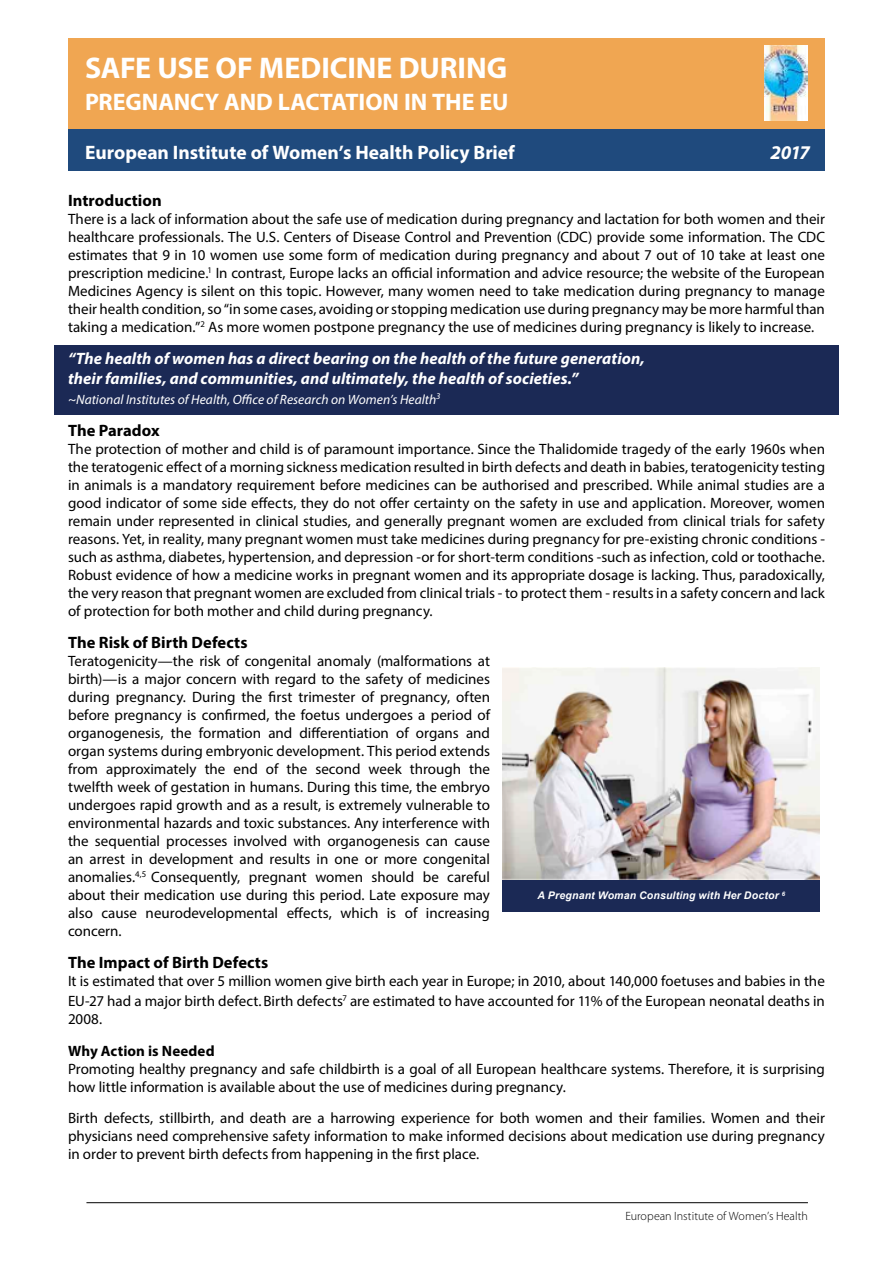
<style>
.page{position:relative;width:893px;height:1263px;background:#fff}
.page>*{position:absolute;margin:0;border:0;box-sizing:border-box;transform-origin:0 0}
.t1{font:700 30px "Myriad Pro";letter-spacing:-.005em;color:#fff}
.t2{font:700 24px "Myriad Pro";letter-spacing:-.005em;color:#fff}
.t3{font:700 19.5px "Myriad Pro";color:#fff}
.t4{font:italic 700 19.5px "Myriad Pro";color:#fff}
.t5{font:italic 700 16.5px/19.5px "Myriad Pro";letter-spacing:.005em;color:#fff}
.t6{font:700 16.5px "Myriad Pro";letter-spacing:.005em;color:#000}
.t7{font:15px/18px "Myriad Pro";color:#000;text-align:justify}
.t8{font:700 15px "Myriad Pro";letter-spacing:.005em;color:#000}
.t9{font:italic 13.5px "Myriad Pro";color:#fff}
.t10{font:300 12px "Myriad Pro";letter-spacing:.005em;color:#000}
.t11{font:italic 700 10.5px "Arial";letter-spacing:.02em;color:#fff}
</style>
<div class="page">
<div style="left:54px;top:345px;width:785px;height:70px;background:#1b2955"></div>
<div style="left:68px;top:38px;width:757px;height:91px;background:#f0a652"></div>
<div style="left:68px;top:129px;width:757px;height:42px;background:#1f4a7d"></div>
<img style="left:764px;top:45px;width:43px;height:75px">
<hr style="left:86px;top:1202px;width:722px;height:1px;background:#000">
<div style="left:503px;top:879px;width:317px;height:33px;background:#1b2955"></div>
<img style="left:503px;top:668px;width:317px;height:211px">
<h1 class="t1" style="left:85px;top:48px;width:424px">SAFE USE OF MEDICINE DURING</h1>
<h2 class="t2" style="left:85px;top:87px;width:425px">PREGNANCY AND LACTATION IN THE EU</h2>
<h3 class="t3" style="left:85px;top:140px;width:431px">European Institute of Women’s Health Policy Brief</h3>
<h3 class="t4" style="left:770px;top:140px;width:41px">2017</h3>
<p class="t6" style="left:68px;top:190px;width:95px">Introduction</p>
<p class="t7" style="left:68px;top:210px;width:758px">There is a lack of information about the safe use of medication during pregnancy and lactation for both women and their healthcare professionals. The U.S. Centers of Disease Control and Prevention (CDC) provide some information. The CDC estimates that 9 in 10 women use some form of medication during pregnancy and about 7 out of 10 take at least one prescription medicine.<sup>1</sup> In contrast, Europe lacks an official information and advice resource; the website of the European Medicines Agency is silent on this topic. However, many women need to take medication during pregnancy to manage their health condition, so “in some cases, avoiding or stopping medication use during pregnancy may be more harmful than taking a medication.”<sup>2</sup> As more women postpone pregnancy the use of medicines during pregnancy is likely to increase.</p>
<p class="t5" style="left:68px;top:349px;width:578px">“The health of women has a direct bearing on the health of the future generation, their families, and communities, and ultimately, the health of societies.”</p>
<p class="t9" style="left:68px;top:391px;width:374px">~National Institutes of Health, Office of Research on Women’s Health<sup>3</sup></p>
<p class="t6" style="left:68px;top:419px;width:93px">The Paradox</p>
<p class="t7" style="left:68px;top:439px;width:758px">The protection of mother and child is of paramount importance. Since the Thalidomide tragedy of the early 1960s when the teratogenic effect of a morning sickness medication resulted in birth defects and death in babies, teratogenicity testing in animals is a mandatory requirement before medicines can be authorised and prescribed. While animal studies are a good indicator of some side effects, they do not offer certainty on the safety in use and application. Moreover, women remain under represented in clinical studies, and generally pregnant women are excluded from clinical trials for safety reasons. Yet, in reality, many pregnant women must take medicines during pregnancy for pre-existing chronic conditions - such as asthma, diabetes, hypertension, and depression -or for short-term conditions -such as infection, cold or toothache.<br>Robust evidence of how a medicine works in pregnant women and its appropriate dosage is lacking. Thus, paradoxically, the very reason that pregnant women are excluded from clinical trials - to protect them - results in a safety concern and lack of protection for both mother and child during pregnancy.</p>
<p class="t6" style="left:68px;top:632px;width:181px">The Risk of Birth Defects</p>
<p class="t7" style="left:68px;top:652px;width:424px">Teratogenicity—the risk of congenital anomaly (malformations at birth)—is a major concern with regard to the safety of medicines during pregnancy. During the first trimester of pregnancy, often before pregnancy is confirmed, the foetus undergoes a period of organogenesis, the formation and differentiation of organs and organ systems during embryonic development. This period extends from approximately the end of the second week through the twelfth week of gestation in humans. During this time, the embryo undergoes rapid growth and as a result, is extremely vulnerable to environmental hazards and toxic substances. Any interference with the sequential processes involved with organogenesis can cause an arrest in development and results in one or more congenital anomalies.<sup>4,5</sup> Consequently, pregnant women should be careful about their medication use during this period. Late exposure may also cause neurodevelopmental effects, which is of increasing concern.</p>
<p class="t6" style="left:68px;top:952px;width:202px">The Impact of Birth Defects</p>
<p class="t7" style="left:68px;top:971px;width:758px;line-height:19.5px">It is estimated that over 5 million women give birth each year in Europe; in 2010, about 140,000 foetuses and babies in the<br>EU-27 had a major birth defect.Birth defects<sup>7</sup> are estimated to have accounted for 11% of the European neonatal deaths in</p>
<p class="t7" style="left:68px;top:1009px;width:36px">2008.</p>
<p class="t8" style="left:68px;top:1041px;width:148px">Why Action is Needed</p>
<p class="t7" style="left:68px;top:1060px;width:758px">Promoting healthy pregnancy and safe childbirth is a goal of all European healthcare systems. Therefore, it is surprising how little information is available about the use of medicines during pregnancy.</p>
<p class="t7" style="left:68px;top:1108px;width:758px">Birth defects, stillbirth, and death are a harrowing experience for both women and their families. Women and their physicians need comprehensive safety information to make informed decisions about medication use during pregnancy in order to prevent birth defects from happening in the first place.</p>
<p class="t11" style="left:537px;top:889px;width:249px">A Pregnant Woman Consulting with Her Doctor <sup>6</sup></p>
<p class="t10" style="left:625px;top:1209px;width:184px">European Institute of Women’s Health</p>
</div>
